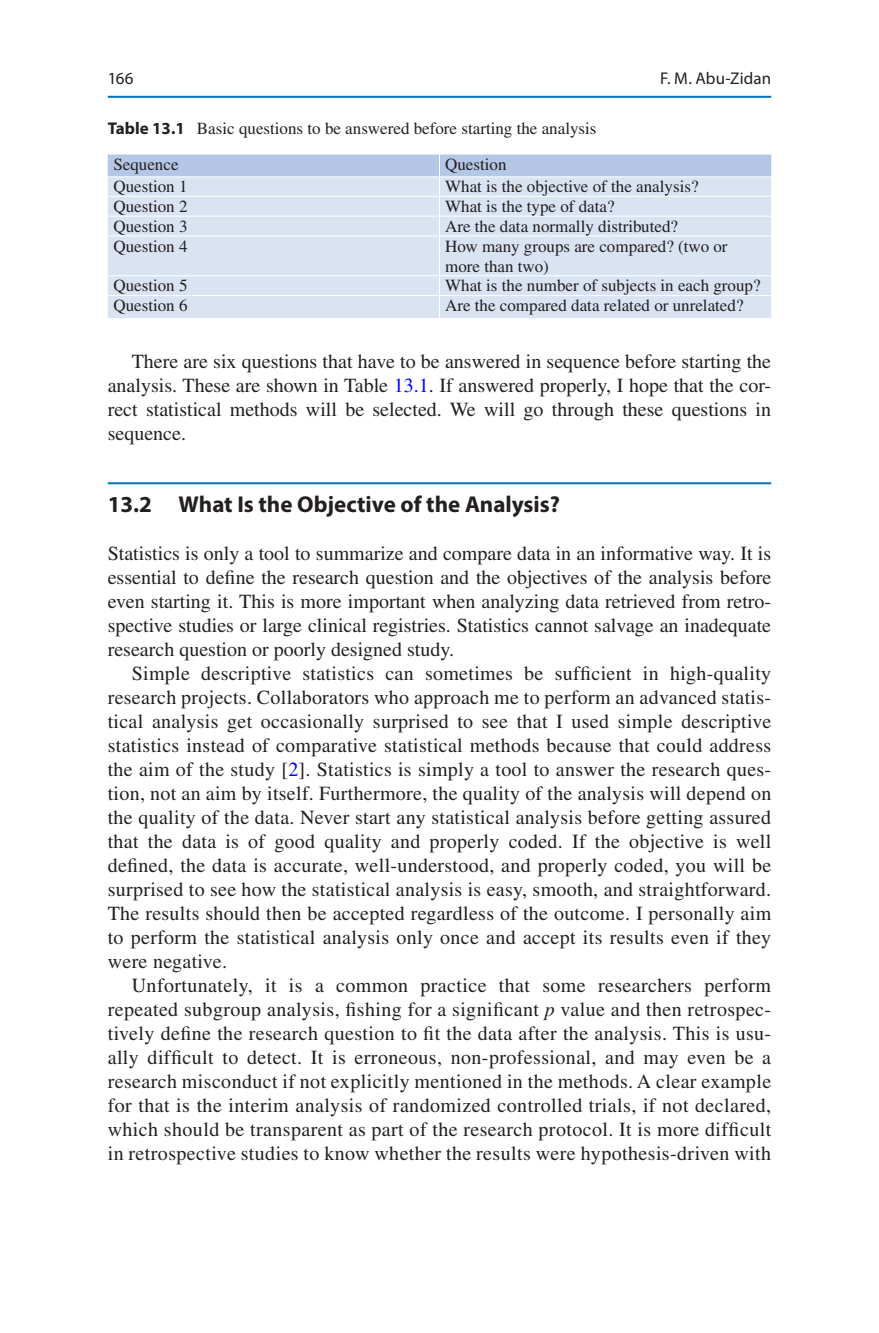
<style>
.page{position:relative;width:879px;height:1333px;background:#fff}
.page>*{position:absolute;margin:0;border:0;box-sizing:border-box;transform-origin:0 0}
._1_hd{font:700 23px "Myriad Pro";color:#231f20}
.Text{font:20px/24px "Times LT Std";letter-spacing:.015em;color:#231f20;text-align:justify}
.Text_flush{font:20px/24px "Times LT Std";color:#231f20;text-align:justify}
.T_Body{font:17px/20px "Times LT Std";color:#231f20}
.t1{font:17px "Myriad Pro";letter-spacing:.005em;color:#231f20}
.T_Head{font:17px "Times LT Std";color:#231f20}
.s1{font-family:"Myriad Pro";font-weight:700}
.s2{color:#00f}
.s3{font-style:italic}
</style>
<div class="page">
<div style="left:108px;top:236px;width:663px;height:82px;background:#d9e3f2"></div>
<svg style="left:108px;top:154px;width:663px;height:81px;background:#d0dcef"></svg>
<hr style="left:439px;top:236px;width:1px;height:39px;background:#fff">
<hr style="left:108px;top:275px;width:331px;height:1px;background:#fff">
<hr style="left:439px;top:275px;width:332px;height:1px;background:#fff">
<hr style="left:440px;top:295px;width:331px;height:1px;background:#fff">
<hr style="left:108px;top:295px;width:332px;height:1px;background:#fff">
<svg style="left:439px;top:276px;width:1px;height:42px"></svg>
<hr style="left:108px;top:482px;width:663px;height:2px;background:#0073bc">
<hr style="left:108px;top:96px;width:663px;height:2px;background:#0073bc">
<p class="t1" style="left:660px;top:68px;width:112px">F. M. Abu-Zidan</p>
<p class="t1" style="left:108px;top:68px;width:27px">166</p>
<p class="T_Body" style="left:108px;top:118px;width:490px"><span class="s1">Table 13.1</span> Basic questions to be answered before starting the analysis</p>
<p class="T_Head" style="left:113px;top:155px;width:67px">Sequence</p>
<p class="T_Head" style="left:445px;top:155px;width:63px">Question</p>
<p class="T_Body" style="left:113px;top:176px;width:76px">Question 1</p>
<p class="T_Body" style="left:445px;top:176px;width:255px">What is the objective of the analysis?</p>
<p class="T_Body" style="left:113px;top:196px;width:76px">Question 2</p>
<p class="T_Body" style="left:445px;top:196px;width:171px">What is the type of data?</p>
<p class="T_Body" style="left:113px;top:216px;width:76px">Question 3</p>
<p class="T_Body" style="left:445px;top:216px;width:234px">Are the data normally distributed?</p>
<p class="T_Body" style="left:113px;top:236px;width:76px">Question 4</p>
<p class="T_Body" style="left:445px;top:236px;width:284px">How many groups are compared? (two or more than two)</p>
<p class="T_Body" style="left:113px;top:276px;width:76px">Question 5</p>
<p class="T_Body" style="left:445px;top:276px;width:317px">What is the number of subjects in each group?</p>
<p class="T_Body" style="left:113px;top:295px;width:76px">Question 6</p>
<p class="T_Body" style="left:445px;top:295px;width:300px">Are the compared data related or unrelated?</p>
<p class="Text" style="left:108px;top:349px;width:665px;text-indent:24px">There are six questions that have to be answered in sequence before starting the analysis. These are shown in Table <span class="s2">13.1</span>. If answered properly, I hope that the cor&shy;rect statistical methods will be selected. We will go through these questions in sequence.</p>
<h2 class="_1_hd" style="left:108px;top:489px;width:454px">13.2 What Is the Objective of the Analysis?</h2>
<p class="Text_flush" style="left:108px;top:541px;width:665px">Statistics is only a tool to summarize and compare data in an informative way. It is essential to define the research question and the objectives of the analysis before even starting it. This is more important when analyzing data retrieved from retro&shy;spective studies or large clinical registries. Statistics cannot salvage an inadequate research question or poorly designed study.</p>
<p class="Text" style="left:108px;top:661px;width:665px;text-indent:24px">Simple descriptive statistics can sometimes be sufficient in high-quality research projects. Collaborators who approach me to perform an advanced statis&shy;tical analysis get occasionally surprised to see that I used simple descriptive statistics instead of comparative statistical methods because that could address the aim of the study [<span class="s2">2</span>]. Statistics is simply a tool to answer the research ques&shy;tion, not an aim by itself. Furthermore, the quality of the analysis will depend on the quality of the data. Never start any statistical analysis before getting assured that the data is of good quality and properly coded. If the objective is well defined, the data is accurate, well-understood, and properly coded, you will be surprised to see how the statistical analysis is easy, smooth, and straightforward.<br>The results should then be accepted regardless of the outcome. I personally aim to perform the statistical analysis only once and accept its results even if they were negative.</p>
<p class="Text" style="left:108px;top:973px;width:665px;text-indent:24px">Unfortunately, it is a common practice that some researchers perform repeated subgroup analysis, fishing for a significant <span class="s3">p</span> value and then retrospec&shy;tively define the research question to fit the data after the analysis. This is usu&shy;ally difficult to detect. It is erroneous, non-professional, and may even be a research misconduct if not explicitly mentioned in the methods. A clear example for that is the interim analysis of randomized controlled trials, if not declared, which should be transparent as part of the research protocol. It is more difficult in retrospective studies to know whether the results were hypothesis-driven with</p>
</div>
